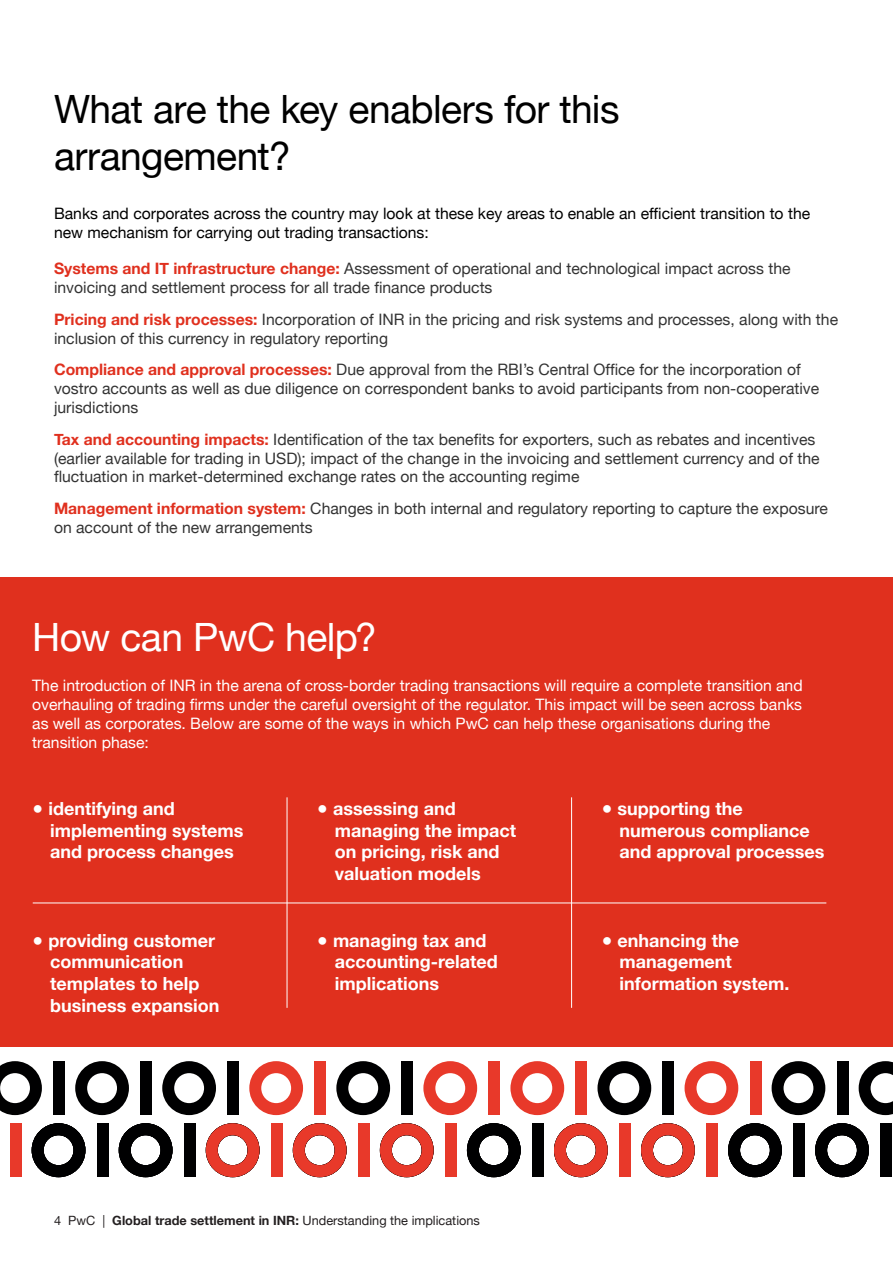
<style>
.page{position:relative;width:893px;height:1263px;background:#fff}
.page>*{position:absolute;margin:0;border:0;box-sizing:border-box;transform-origin:0 0}
.Chapter_Title_-_Char{font:39px/46.8px "Helvetica Neue";letter-spacing:-.015em;color:#000}
.Chapter_Title_-_Char-2{font:39px "Helvetica Neue";letter-spacing:-.015em;color:#fff}
.Sub_Heading_02{font:700 18px/21.6px "Helvetica Neue";color:#fff}
.Sub_Heading_02-2{font:15.75px/18.9px "Helvetica Neue";color:#333}
.Sub_Heading_02-3{font:15.75px/18.9px "Helvetica Neue";color:#fff}
.Sub_Heading_02-4{font:15.75px/18.9px "Helvetica Neue";color:#000}
.t1{font:12.75px "Helvetica Neue";color:#231f20}
.s1{font-weight:700;color:#e0301e}
.s2{font-weight:700}
</style>
<div class="page">
<div style="left:0;top:577px;width:893px;height:469px;background:#e0301e"></div>
<hr style="left:287px;top:797px;width:1px;height:211px;background:#fff">
<hr style="left:571px;top:797px;width:1px;height:211px;background:#fff">
<hr style="left:33px;top:902px;width:793px;height:1px;background:#fff">
<div style="left:837px;top:1061px;width:11px;height:54px;background:#000001"></div>
<svg style="left:859px;top:1061px;width:34px;height:54px"></svg>
<div style="left:880px;top:1123px;width:12px;height:54px;background:#000001"></div>
<svg style="left:772px;top:1061px;width:53px;height:54px"></svg>
<div style="left:793px;top:1123px;width:12px;height:54px;background:#000001"></div>
<svg style="left:815px;top:1123px;width:54px;height:54px"></svg>
<div style="left:663px;top:1061px;width:11px;height:54px;background:#000001"></div>
<svg style="left:728px;top:1123px;width:54px;height:54px"></svg>
<svg style="left:597px;top:1061px;width:54px;height:54px"></svg>
<div style="left:532px;top:1123px;width:11px;height:54px;background:#000001"></div>
<div style="left:402px;top:1061px;width:11px;height:54px;background:#000001"></div>
<svg style="left:467px;top:1123px;width:54px;height:54px"></svg>
<svg style="left:336px;top:1061px;width:54px;height:54px"></svg>
<div style="left:228px;top:1061px;width:11px;height:54px;background:#000001"></div>
<div style="left:141px;top:1061px;width:11px;height:54px;background:#000001"></div>
<svg style="left:162px;top:1061px;width:54px;height:54px"></svg>
<div style="left:184px;top:1123px;width:11px;height:54px;background:#000001"></div>
<div style="left:54px;top:1061px;width:11px;height:54px;background:#000001"></div>
<svg style="left:75px;top:1061px;width:54px;height:54px"></svg>
<div style="left:97px;top:1123px;width:11px;height:54px;background:#000001"></div>
<svg style="left:119px;top:1123px;width:53px;height:54px"></svg>
<svg style="left:0;top:1061px;width:42px;height:54px"></svg>
<svg style="left:32px;top:1123px;width:53px;height:54px"></svg>
<div style="left:750px;top:1061px;width:11px;height:54px;background:#e8392a"></div>
<svg style="left:684px;top:1061px;width:54px;height:54px"></svg>
<div style="left:706px;top:1123px;width:12px;height:54px;background:#e8392a"></div>
<div style="left:576px;top:1061px;width:11px;height:54px;background:#e8392a"></div>
<div style="left:619px;top:1123px;width:11px;height:54px;background:#e8392a"></div>
<svg style="left:641px;top:1123px;width:54px;height:54px"></svg>
<div style="left:489px;top:1061px;width:11px;height:54px;background:#e8392a"></div>
<svg style="left:510px;top:1061px;width:54px;height:54px"></svg>
<svg style="left:554px;top:1123px;width:54px;height:54px"></svg>
<svg style="left:423px;top:1061px;width:54px;height:54px"></svg>
<div style="left:445px;top:1123px;width:11px;height:54px;background:#e8392a"></div>
<div style="left:315px;top:1061px;width:11px;height:54px;background:#e8392a"></div>
<div style="left:358px;top:1123px;width:11px;height:54px;background:#e8392a"></div>
<svg style="left:380px;top:1123px;width:54px;height:54px"></svg>
<svg style="left:249px;top:1061px;width:54px;height:54px"></svg>
<div style="left:271px;top:1123px;width:11px;height:54px;background:#e8392a"></div>
<svg style="left:293px;top:1123px;width:54px;height:54px"></svg>
<svg style="left:206px;top:1123px;width:54px;height:54px"></svg>
<div style="left:10px;top:1123px;width:11px;height:54px;background:#e8392a"></div>
<p class="Chapter_Title_-_Char" style="left:54px;top:88px;width:567px">What are the key enablers for this arrangement?</p>
<p class="Sub_Heading_02-4" style="left:54px;top:205px;width:758px">Banks and corporates across the country may look at these key areas to enable an efficient transition to the new mechanism for carrying out trading transactions:</p>
<p class="Sub_Heading_02-2" style="left:54px;top:260px;width:738px"><span class="s1">Systems and IT infrastructure change:</span> Assessment of operational and technological impact across the invoicing and settlement process for all trade finance products</p>
<p class="Sub_Heading_02-2" style="left:54px;top:310px;width:786px"><span class="s1">Pricing and risk processes:</span> Incorporation of INR in the pricing and risk systems and processes, along with the inclusion of this currency in regulatory reporting</p>
<p class="Sub_Heading_02-2" style="left:54px;top:361px;width:767px"><span class="s1">Compliance and approval processes:</span> Due approval from the RBI’s Central Office for the incorporation of vostro accounts as well as due diligence on correspondent banks to avoid participants from non-cooperative jurisdictions</p>
<p class="Sub_Heading_02-2" style="left:54px;top:430px;width:767px"><span class="s1">Tax and accounting impacts:</span> Identification of the tax benefits for exporters, such as rebates and incentives (earlier available for trading in USD); impact of the change in the invoicing and settlement currency and of the fluctuation in market-determined exchange rates on the accounting regime</p>
<p class="Sub_Heading_02-2" style="left:54px;top:500px;width:775px"><span class="s1">Management information system:</span> Changes in both internal and regulatory reporting to capture the exposure on account of the new arrangements</p>
<p class="Chapter_Title_-_Char-2" style="left:32px;top:609px;width:346px">How can PwC help?</p>
<p class="Sub_Heading_02-3" style="left:32px;top:677px;width:772px">The introduction of INR in the arena of cross-border trading transactions will require a complete transition and overhauling of trading firms under the careful oversight of the regulator. This impact will be seen across banks as well as corporates. Below are some of the ways in which PwC can help these organisations during the transition phase:</p>
<p class="Sub_Heading_02" style="left:50px;top:798px;width:195px;text-indent:-18px">● identifying and implementing systems and process changes</p>
<p class="Sub_Heading_02" style="left:50px;top:930px;width:171px;text-indent:-18px">● providing customer communication templates to help business expansion</p>
<p class="Sub_Heading_02" style="left:335px;top:798px;width:183px;text-indent:-18px">● assessing and managing the impact on pricing, risk and valuation models</p>
<p class="Sub_Heading_02" style="left:335px;top:930px;width:164px;text-indent:-18px">● managing tax and accounting-related implications</p>
<p class="t1" style="left:54px;top:1211px;width:427px">4 PwC | <span class="s2">Global trade settlement in INR:</span> Understanding the implications</p>
<p class="Sub_Heading_02" style="left:619px;top:798px;width:207px;text-indent:-18px">● supporting the numerous compliance and approval processes</p>
<p class="Sub_Heading_02" style="left:619px;top:930px;width:172px;text-indent:-18px">● enhancing the management information system.</p>
</div>
